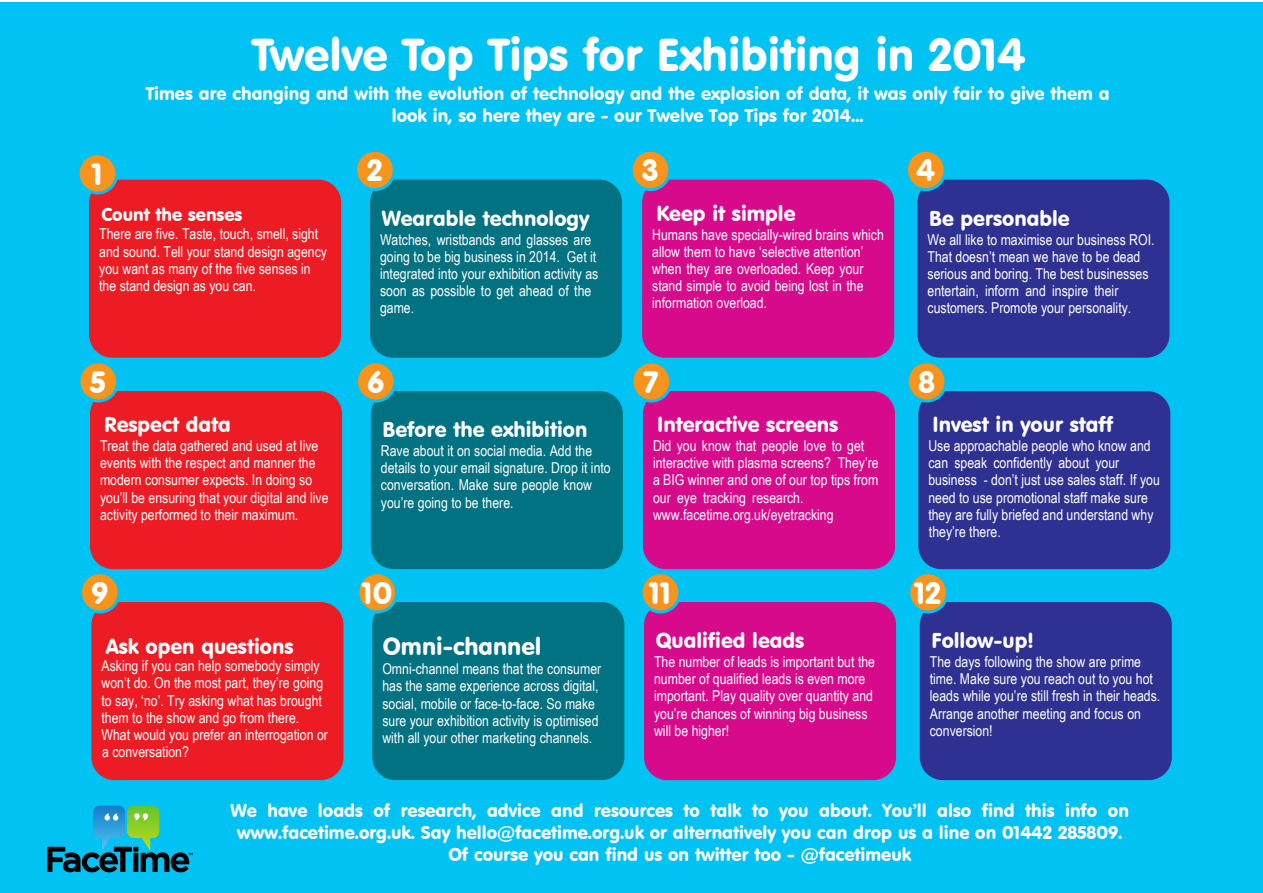
<style>
.page{position:relative;width:1263px;height:893px;background:#fff}
.page>*{position:absolute;margin:0;border:0;box-sizing:border-box;transform-origin:0 0}
.t1{font:45px "VAG Rounded BT";color:#fff}
.t2{font:30px "VAG Rounded BT";color:#fff}
.t3{font:24px "VAG Rounded BT";color:#fff}
.t4{font:21px "VAG Rounded BT";color:#fff}
.t5{font:18px/22px "VAG Rounded BT";color:#fff;text-align:center}
.t6{font:15px/17.2px "Arial Narrow";color:#fff}
</style>
<div class="page">
<div style="left:0;top:2px;width:1263px;height:891px;background:#00c2f3"></div>
<div style="left:88px;top:178px;width:255px;height:181px;background:#ed1c24;border:2px solid #00c2f3;border-radius:24px"></div>
<div style="left:77px;top:152px;width:41px;height:42px;background:#f7941e;border:3px solid #00c2f3;border-radius:50%"></div>
<div style="left:368px;top:178px;width:255px;height:181px;background:#007282;border:2px solid #00c2f3;border-radius:24px"></div>
<div style="left:354px;top:149px;width:42px;height:42px;background:#f7941e;border:3px solid #00c2f3;border-radius:50%"></div>
<div style="left:641px;top:178px;width:255px;height:181px;background:#d70a8b;border:2px solid #00c2f3;border-radius:24px"></div>
<div style="left:630px;top:149px;width:41px;height:42px;background:#f7941e;border:3px solid #00c2f3;border-radius:50%"></div>
<div style="left:916px;top:178px;width:255px;height:181px;background:#2e3092;border:2px solid #00c2f3;border-radius:24px"></div>
<div style="left:905px;top:149px;width:42px;height:42px;background:#f7941e;border:3px solid #00c2f3;border-radius:50%"></div>
<div style="left:88px;top:390px;width:256px;height:181px;background:#ed1c24;border:2px solid #00c2f3;border-radius:24px"></div>
<svg style="left:77px;top:360px;width:42px;height:43px"></svg>
<div style="left:369px;top:390px;width:255px;height:181px;background:#007282;border:2px solid #00c2f3;border-radius:24px"></div>
<svg style="left:355px;top:360px;width:42px;height:43px"></svg>
<div style="left:641px;top:390px;width:255px;height:181px;background:#d70a8b;border:2px solid #00c2f3;border-radius:24px"></div>
<svg style="left:630px;top:360px;width:42px;height:43px"></svg>
<div style="left:917px;top:390px;width:255px;height:181px;background:#2e3092;border:2px solid #00c2f3;border-radius:24px"></div>
<div style="left:906px;top:360px;width:41px;height:43px;background:#f7941e;border:3px solid #00c2f3;border-radius:50%"></div>
<div style="left:90px;top:600px;width:255px;height:182px;background:#ed1c24;border:2px solid #00c2f3;border-radius:24px"></div>
<div style="left:79px;top:571px;width:42px;height:42px;background:#f7941e;border:3px solid #00c2f3;border-radius:50%"></div>
<div style="left:371px;top:600px;width:255px;height:182px;background:#007282;border:2px solid #00c2f3;border-radius:24px"></div>
<div style="left:356px;top:571px;width:42px;height:42px;background:#f7941e;border:3px solid #00c2f3;border-radius:50%"></div>
<div style="left:642px;top:600px;width:255px;height:182px;background:#d70a8b;border:2px solid #00c2f3;border-radius:24px"></div>
<div style="left:639px;top:571px;width:42px;height:42px;background:#f7941e;border:3px solid #00c2f3;border-radius:50%"></div>
<div style="left:918px;top:600px;width:255px;height:182px;background:#2e3092;border:2px solid #00c2f3;border-radius:24px"></div>
<div style="left:907px;top:571px;width:42px;height:42px;background:#f7941e;border:3px solid #00c2f3;border-radius:50%"></div>
<svg style="left:47px;top:806px;width:146px;height:66px"></svg>
<h2 class="t2" style="left:92px;top:162px;width:12px">1</h2>
<h1 class="t1" style="left:252px;top:37px;width:775px">Twelve Top Tips for Exhibiting in 2014</h1>
<p class="t5" style="left:146px;top:84px;width:965px">Times are changing and with the evolution of technology and the explosion of data, it was only fair to give them a look in, so here they are - our Twelve Top Tips for 2014...</p>
<h2 class="t2" style="left:367px;top:159px;width:17px">2</h2>
<h2 class="t2" style="left:642px;top:159px;width:18px">3</h2>
<h2 class="t2" style="left:916px;top:159px;width:20px">4</h2>
<p class="t5" style="left:101px;top:206px;width:142px">Count the senses</p>
<p class="t6" style="left:99px;top:227px;width:229px">There are five. Taste, touch, smell, sight and sound. Tell your stand design agency you want as many of the five senses in the stand design as you can.</p>
<h2 class="t2" style="left:91px;top:370px;width:17px">5</h2>
<h3 class="t4" style="left:104px;top:416px;width:128px">Respect data</h3>
<p class="t6" style="left:100px;top:438px;width:230px">Treat the data gathered and used at live events with the respect and manner the modern consumer expects. In doing so you’ll be ensuring that your digital and live activity performed to their maximum.</p>
<h2 class="t2" style="left:91px;top:581px;width:18px">9</h2>
<h3 class="t4" style="left:106px;top:638px;width:189px">Ask open questions</h3>
<p class="t6" style="left:102px;top:659px;width:228px">Asking if you can help somebody simply won’t do. On the most part, they’re going to say, ‘no’. Try asking what has brought them to the show and go from there.<br>What would you prefer an interrogation or a conversation?</p>
<h3 class="t4" style="left:382px;top:210px;width:209px">Wearable technology</h3>
<p class="t6" style="left:380px;top:232px;width:220px">Watches, wristbands and glasses are going to be big business in 2014. Get it integrated into your exhibition activity as soon as possible to get ahead of the game.</p>
<h2 class="t2" style="left:367px;top:370px;width:18px">6</h2>
<h3 class="t4" style="left:382px;top:421px;width:206px">Before the exhibition</h3>
<p class="t6" style="left:381px;top:443px;width:231px">Rave about it on social media. Add the details to your email signature. Drop it into conversation. Make sure people know you’re going to be there.</p>
<h2 class="t2" style="left:362px;top:581px;width:32px">10</h2>
<h3 class="t3" style="left:383px;top:636px;width:160px">Omni-channel</h3>
<p class="t6" style="left:382px;top:662px;width:220px">Omni-channel means that the consumer has the same experience across digital, social, mobile or face-to-face. So make sure your exhibition activity is optimised with all your other marketing channels.</p>
<h3 class="t4" style="left:656px;top:205px;width:141px">Keep it simple</h3>
<p class="t6" style="left:652px;top:227px;width:233px">Humans have specially-wired brains which allow them to have ‘selective attention’ when they are overloaded. Keep your stand simple to avoid being lost in the information overload.</p>
<h2 class="t2" style="left:644px;top:370px;width:16px">7</h2>
<h3 class="t4" style="left:657px;top:416px;width:183px">Interactive screens</h3>
<p class="t6" style="left:653px;top:438px;width:227px">Did you know that people love to get interactive with plasma screens? They’re a BIG winner and one of our top tips from our eye tracking research. www.facetime.org.uk/eyetracking</p>
<h2 class="t2" style="left:649px;top:581px;width:23px">11</h2>
<h3 class="t4" style="left:656px;top:632px;width:150px">Qualified leads</h3>
<p class="t6" style="left:654px;top:654px;width:223px">The number of leads is important but the number of qualified leads is even more important. Play quality over quantity and you’re chances of winning big business will be higher!</p>
<h3 class="t4" style="left:929px;top:210px;width:142px">Be personable</h3>
<p class="t6" style="left:927px;top:232px;width:229px">We all like to maximise our business ROI.<br>That doesn’t mean we have to be dead serious and boring. The best businesses entertain, inform and inspire their customers. Promote your personality.</p>
<h2 class="t2" style="left:918px;top:370px;width:18px">8</h2>
<h3 class="t4" style="left:932px;top:416px;width:182px">Invest in your staff</h3>
<p class="t6" style="left:928px;top:438px;width:233px">Use approachable people who know and can speak confidently about your business - don’t just use sales staff. If you need to use promotional staff make sure they are fully briefed and understand why they’re there.</p>
<h2 class="t2" style="left:915px;top:581px;width:28px">12</h2>
<h3 class="t4" style="left:931px;top:632px;width:104px">Follow-up!</h3>
<p class="t6" style="left:930px;top:654px;width:232px">The days following the show are prime time. Make sure you reach out to you hot leads while you’re still fresh in their heads.<br>Arrange another meeting and focus on conversion!</p>
<p class="t5" style="left:230px;top:801px;width:900px">We have loads of research, advice and resources to talk to you about. You’ll also find this info on www.facetime.org.uk. Say hello@facetime.org.uk or alternatively you can drop us a line on 01442 285809.<br>Of course you can find us on twitter too - @facetimeuk</p>
</div>
